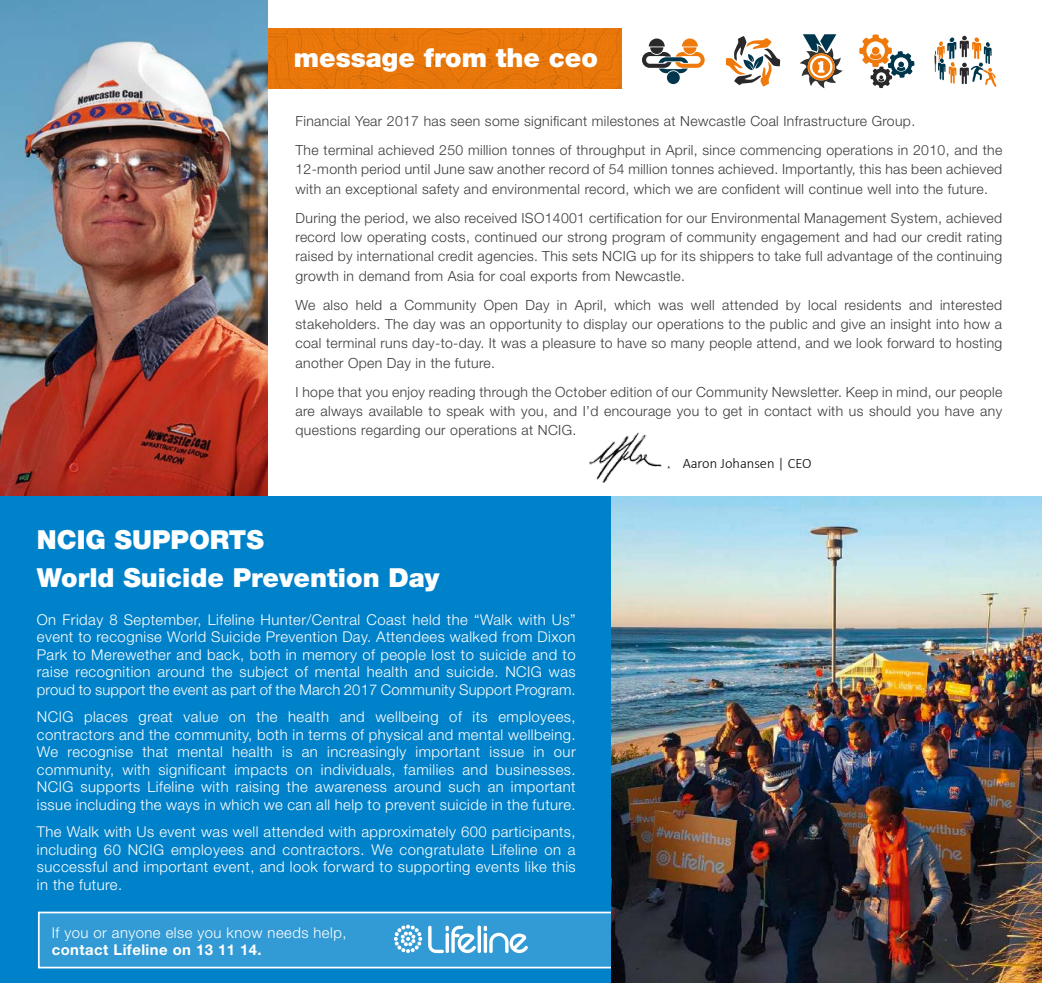
<style>
.page{position:relative;width:1042px;height:983px;background:#fff}
.page>*{position:absolute;margin:0;border:0;box-sizing:border-box;transform-origin:0 0}
.t1{font:900 26.25px/37.8px "Helvetica Neue LT Pro";color:#fff}
.t2{font:300 14.88px/17.5px "Helvetica Neue LT Pro";letter-spacing:.03em;color:#fff;text-align:justify}
.t3{font:700 14.88px "Helvetica Neue LT Pro";letter-spacing:.03em;color:#fff}
.t4{font:300 14.35px "Calibri";color:#000}
.t5{font:300 14px/19.2px "Helvetica Neue LT Pro";letter-spacing:.025em;color:#3b3b3a;text-align:justify}
</style>
<div class="page">
<img style="left:268px;top:28px;width:353px;height:60px">
<img style="left:0;top:0;width:268px;height:496px">
<img style="left:589px;top:432px;width:81px;height:51px">
<div style="left:0;top:496px;width:614px;height:486px;background:#0082ca"></div>
<div style="left:39px;top:912px;width:573px;height:55px;background:#329ad4"></div>
<div style="left:38px;top:911px;width:575px;height:57px;border:2px solid #fff"></div>
<svg style="left:859px;top:35px;width:55px;height:53px"></svg>
<svg style="left:726px;top:36px;width:54px;height:51px"></svg>
<div style="left:667px;top:71px;width:13px;height:13px;background:#00364c;border-radius:50%"></div>
<svg style="left:642px;top:38px;width:62px;height:35px"></svg>
<svg style="left:800px;top:34px;width:42px;height:54px"></svg>
<svg style="left:934px;top:36px;width:62px;height:51px"></svg>
<img style="left:611px;top:496px;width:431px;height:486px">
<svg style="left:393px;top:924px;width:29px;height:29px"></svg>
<svg style="left:477px;top:925px;width:4px;height:27px"></svg>
<svg style="left:484px;top:925px;width:44px;height:27px"></svg>
<svg style="left:428px;top:925px;width:48px;height:27px"></svg>
<h1 class="t1" style="left:294px;top:39px;width:305px">message from the ceo</h1>
<p class="t5" style="left:295px;top:106px;width:708px;line-height:29.2px">Financial Year 2017 has seen some significant milestones at Newcastle Coal Infrastructure Group.<br>The terminal achieved 250 million tonnes of throughput in April, since commencing operations in 2010, and the</p>
<p class="t5" style="left:295px;top:159px;width:708px">12-month period until June saw another record of 54 million tonnes achieved. Importantly, this has been achieved with an exceptional safety and environmental record, which we are confident will continue well into the future.</p>
<p class="t5" style="left:295px;top:208px;width:708px">During the period, we also received ISO14001 certification for our Environmental Management System, achieved record low operating costs, continued our strong program of community engagement and had our credit rating raised by international credit agencies. This sets NCIG up for its shippers to take full advantage of the continuing growth in demand from Asia for coal exports from Newcastle.</p>
<p class="t5" style="left:295px;top:295px;width:708px">We also held a Community Open Day in April, which was well attended by local residents and interested stakeholders. The day was an opportunity to display our operations to the public and give an insight into how a coal terminal runs day-to-day. It was a pleasure to have so many people attend, and we look forward to hosting another Open Day in the future.</p>
<p class="t5" style="left:295px;top:381px;width:708px">I hope that you enjoy reading through the October edition of our Community Newsletter. Keep in mind, our people are always available to speak with you, and I’d encourage you to get in contact with us should you have any questions regarding our operations at NCIG.</p>
<h1 class="t1" style="left:37px;top:521px;width:404px">NCIG SUPPORTS<br>World Suicide Prevention Day</h1>
<p class="t2" style="left:37px;top:610px;width:540px">On Friday 8 September, Lifeline Hunter/Central Coast held the “Walk with Us” event to recognise World Suicide Prevention Day. Attendees walked from Dixon Park to Merewether and back, both in memory of people lost to suicide and to raise recognition around the subject of mental health and suicide. NCIG was proud to support the event as part of the March 2017 Community Support Program.</p>
<p class="t2" style="left:37px;top:707px;width:540px">NCIG places great value on the health and wellbeing of its employees, contractors and the community, both in terms of physical and mental wellbeing.<br>We recognise that mental health is an increasingly important issue in our community, with significant impacts on individuals, families and businesses.<br>NCIG supports Lifeline with raising the awareness around such an important issue including the ways in which we can all help to prevent suicide in the future.</p>
<p class="t2" style="left:37px;top:822px;width:540px">The Walk with Us event was well attended with approximately 600 participants, including 60 NCIG employees and contractors. We congratulate Lifeline on a successful and important event, and look forward to supporting events like this in the future.</p>
<p class="t2" style="left:52px;top:923px;width:296px">If you or anyone else you know needs help,</p>
<p class="t3" style="left:52px;top:940px;width:212px">contact Lifeline on 13 11 14.</p>
<p class="t4" style="left:682px;top:454px;width:130px">Aaron Johansen | CEO</p>
</div>
